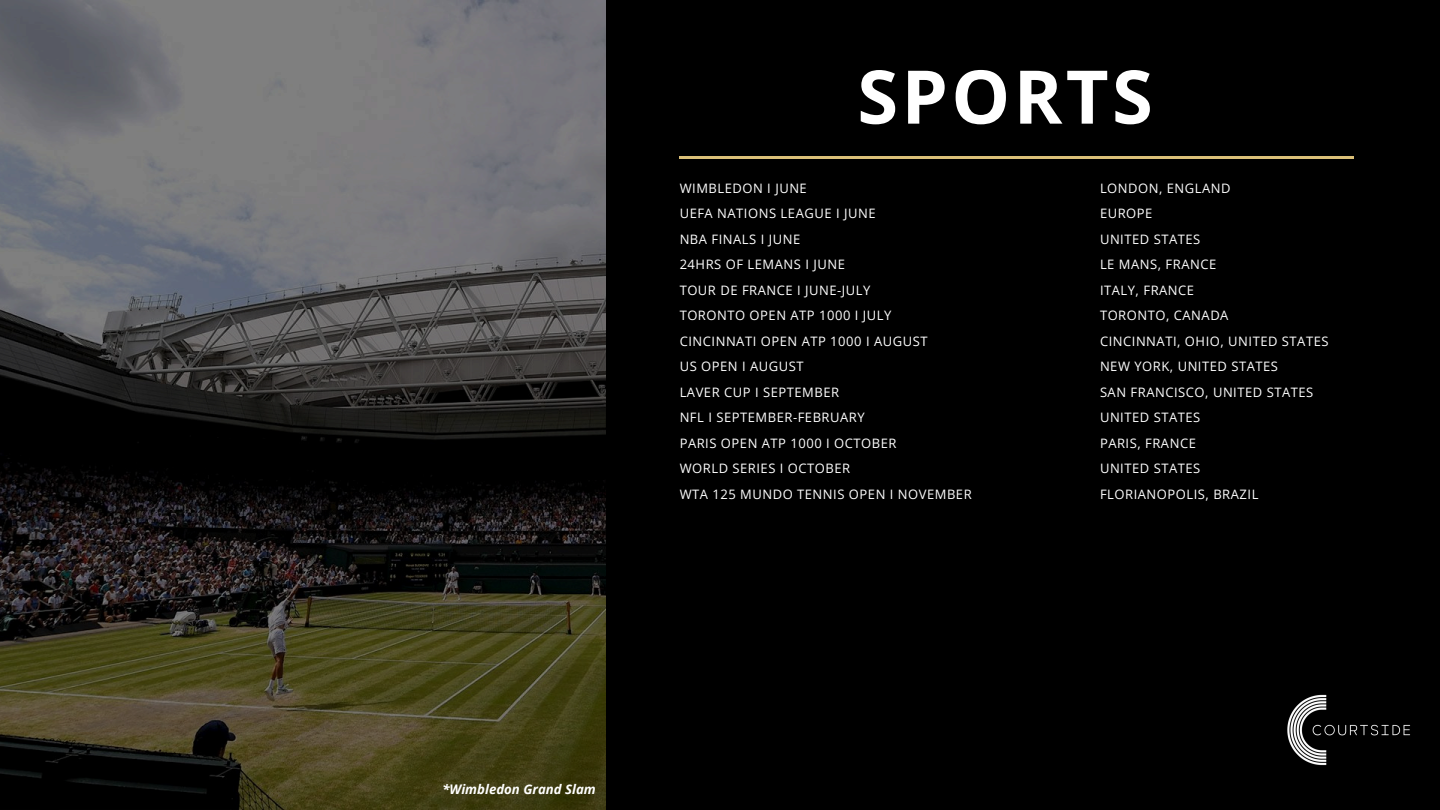
<style>
.page{position:relative;width:1440px;height:810px;background:#000}
.page>*{position:absolute;margin:0;border:0;box-sizing:border-box;transform-origin:0 0}
.t1{font:700 74.1px "Open Sans";letter-spacing:.045em;color:#fff}
.t2{font:italic 700 13.2px "Open Sans";color:#fff}
.t3{font:13px/25.5px "Open Sans";letter-spacing:.04em;color:#fff}
</style>
<div class="page">
<img style="left:1287px;top:694px;width:124px;height:72px">
<img style="left:0;top:0;width:606px;height:810px">
<hr style="left:680px;top:156px;width:674px;height:3px;background:#dbc078">
<p class="t1" style="left:857px;top:45px;width:297px">SPORTS</p>
<p class="t3" style="left:680px;top:175px;width:294px">WIMBLEDON I JUNE<br>UEFA NATIONS LEAGUE I JUNE<br>NBA FINALS I JUNE<br>24HRS OF LEMANS I JUNE<br>TOUR DE FRANCE I JUNE-JULY<br>TORONTO OPEN ATP 1000 I JULY<br>CINCINNATI OPEN ATP 1000 I AUGUST<br>US OPEN I AUGUST<br>LAVER CUP I SEPTEMBER<br>NFL I SEPTEMBER-FEBRUARY<br>PARIS OPEN ATP 1000 I OCTOBER<br>WORLD SERIES I OCTOBER<br>WTA 125 MUNDO TENNIS OPEN I NOVEMBER</p>
<h1 class="t3" style="left:1100px;top:175px;width:230px">LONDON, ENGLAND<br>EUROPE<br>UNITED STATES<br>LE MANS, FRANCE<br>ITALY, FRANCE<br>TORONTO, CANADA<br>CINCINNATI, OHIO, UNITED STATES<br>NEW YORK, UNITED STATES<br>SAN FRANCISCO, UNITED STATES<br>UNITED STATES<br>PARIS, FRANCE<br>UNITED STATES<br>FLORIANOPOLIS, BRAZIL</h1>
<p class="t2" style="left:442px;top:780px;width:155px">*Wimbledon Grand Slam</p>
</div>
